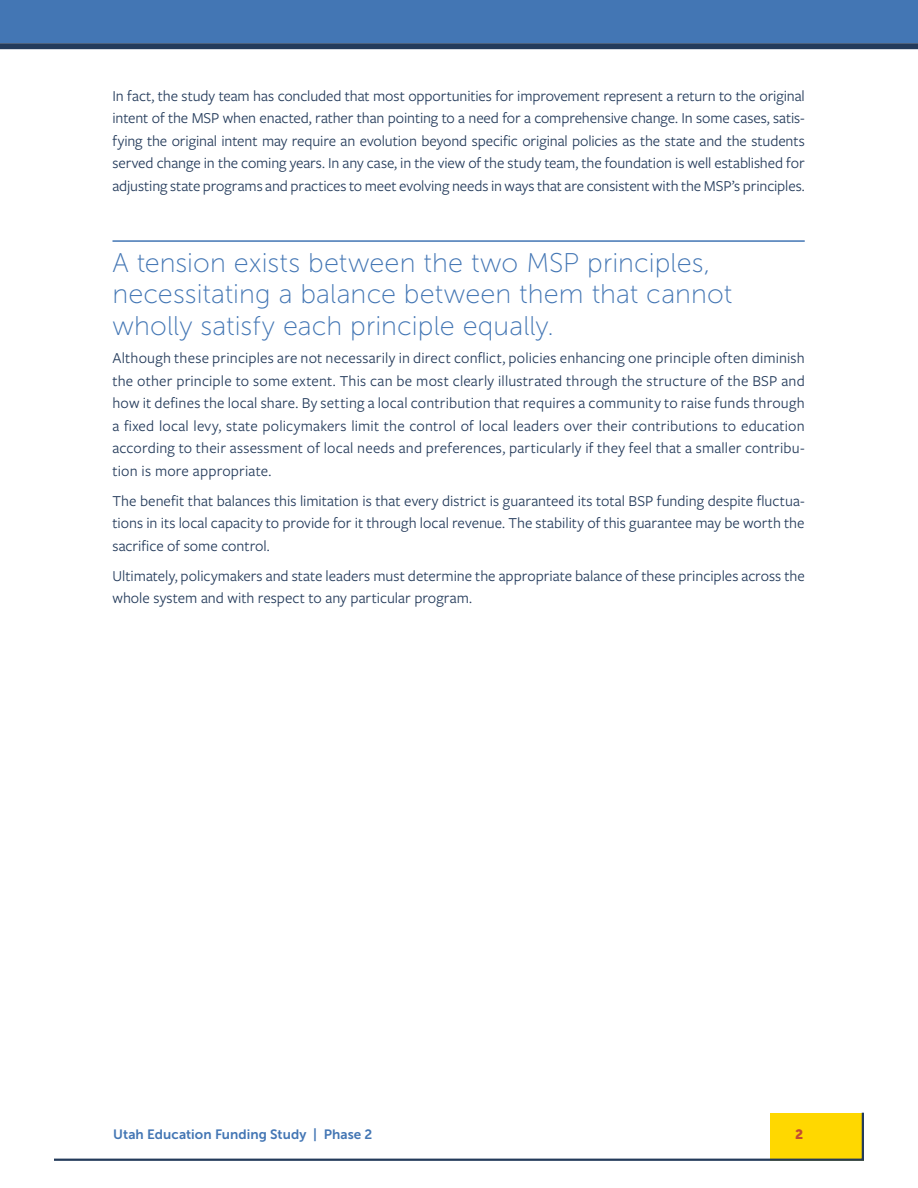
<style>
.page{position:relative;width:918px;height:1188px;background:#fff}
.page>*{position:absolute;margin:0;border:0;box-sizing:border-box;transform-origin:0 0}
.t1{font:27px/31.5px "Museo Sans 100";letter-spacing:.005em;color:#4376b4}
.Body{font:15.75px/22.5px "Freight Sans Pro";color:#243b5b;text-align:justify}
.t2{font:13.5px "Museo Sans 700";letter-spacing:.005em;color:#4376b4}
.t3{font:13.5px "Museo Sans 900";color:#c34d31}
</style>
<div class="page">
<svg style="left:54px;top:1112px;width:810px;height:49px"></svg>
<div style="left:0;top:0;width:918px;height:43px;background:#4376b4"></div>
<div style="left:0;top:43px;width:918px;height:6px;background:#243b5b"></div>
<hr style="left:112px;top:240px;width:693px;height:2px;background:#4376b4">
<p class="Body" style="left:112px;top:84px;width:694px">In fact, the study team has concluded that most opportunities for improvement represent a return to the original intent of the MSP when enacted, rather than pointing to a need for a comprehensive change. In some cases, satis&shy;fying the original intent may require an evolution beyond specific original policies as the state and the students served change in the coming years. In any case, in the view of the study team, the foundation is well established for adjusting state programs and practices to meet evolving needs in ways that are consistent with the MSP’s principles.</p>
<h3 class="t1" style="left:112px;top:247px;width:621px">A tension exists between the two MSP principles, necessitating a balance between them that cannot wholly satisfy each principle equally.</h3>
<p class="Body" style="left:112px;top:346px;width:694px">Although these principles are not necessarily in direct conflict, policies enhancing one principle often diminish the other principle to some extent. This can be most clearly illustrated through the structure of the BSP and how it defines the local share. By setting a local contribution that requires a community to raise funds through a fixed local levy, state policymakers limit the control of local leaders over their contributions to education according to their assessment of local needs and preferences, particularly if they feel that a smaller contribu&shy;tion is more appropriate.</p>
<p class="Body" style="left:112px;top:489px;width:694px">The benefit that balances this limitation is that every district is guaranteed its total BSP funding despite fluctua&shy;tions in its local capacity to provide for it through local revenue. The stability of this guarantee may be worth the sacrifice of some control.</p>
<p class="Body" style="left:112px;top:564px;width:694px">Ultimately, policymakers and state leaders must determine the appropriate balance of these principles across the whole system and with respect to any particular program.</p>
<p class="t2" style="left:113px;top:1127px;width:261px">Utah Education Funding Study | Phase 2</p>
<p class="t3" style="left:795px;top:1127px;width:10px">2</p>
</div>
